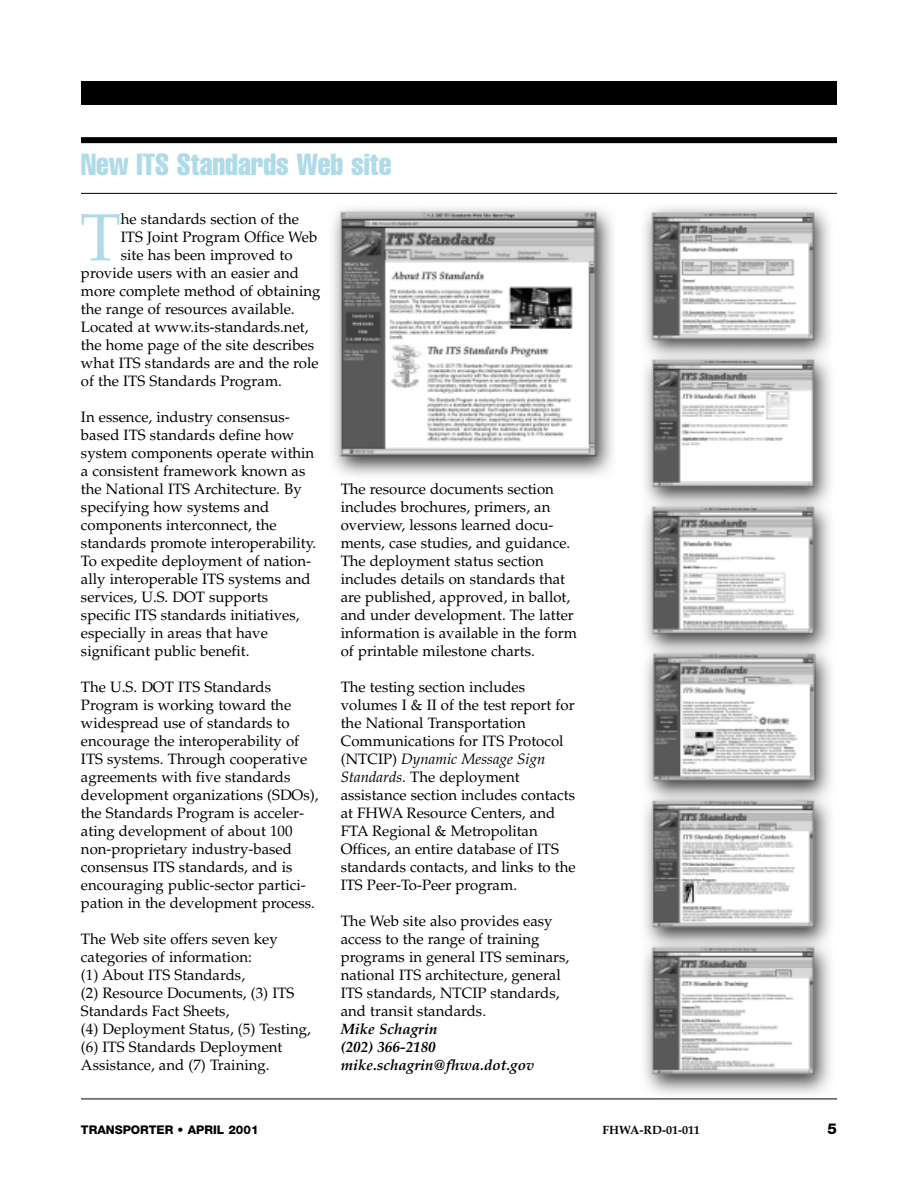
<style>
.page{position:relative;width:918px;height:1188px;background:#fff}
.page>*{position:absolute;margin:0;border:0;box-sizing:border-box;transform-origin:0 0}
.t1{font:66.9px "Palatino";color:#afdbe9}
.t2{font:extra-condensed 30px "Helvetica";color:#afdbe9}
.t3{font:15px/18px "Palatino";color:#000}
.t4{font:italic 700 15px/18px "Palatino";color:#000}
.t5{font:800 15px "Helvetica Neue";color:#000}
.t6{font:800 12px "Helvetica Neue";color:#000}
.t7{font:700 12px "Palatino";color:#000}
.s1{font-style:italic}
</style>
<div class="page">
<img style="left:332px;top:208px;width:281px;height:268px">
<img style="left:630px;top:207px;width:207px;height:892px">
<hr style="left:81px;top:1099px;width:756px;height:1px;background:#000">
<div style="left:81px;top:81px;width:756px;height:24px;background:#000"></div>
<div style="left:81px;top:137px;width:756px;height:6px;background:#000"></div>
<hr style="left:81px;top:193px;width:756px;height:1px;background:#000">
<h2 class="t2" style="left:81px;top:154px;width:312px">New ITS Standards Web site</h2>
<h1 class="t1" style="left:80px;top:211px;width:42px">T</h1>
<p class="t3" style="left:121px;top:212px;width:180px">he standards section of the</p>
<p class="t3" style="left:121px;top:230px;width:198px">ITS Joint Program Office Web</p>
<p class="t3" style="left:121px;top:248px;width:173px">site has been improved to</p>
<p class="t3" style="left:81px;top:266px;width:220px">provide users with an easier and</p>
<p class="t3" style="left:81px;top:284px;width:241px">more complete method of obtaining</p>
<p class="t3" style="left:81px;top:302px;width:215px">the range of resources available.</p>
<p class="t3" style="left:81px;top:320px;width:229px">Located at www.its-standards.net,</p>
<p class="t3" style="left:81px;top:338px;width:235px">the home page of the site describes</p>
<p class="t3" style="left:81px;top:356px;width:239px">what ITS standards are and the role</p>
<p class="t3" style="left:81px;top:374px;width:203px">of the ITS Standards Program.</p>
<p class="t3" style="left:81px;top:410px;width:237px">In essence, industry consensus&shy;based ITS standards define how system components operate within a consistent framework known as the National ITS Architecture. By specifying how systems and components interconnect, the standards promote interoperability.<br>To expedite deployment of nation&shy;ally interoperable ITS systems and services, U.S. DOT supports specific ITS standards initiatives, especially in areas that have significant public benefit.</p>
<p class="t3" style="left:81px;top:680px;width:239px">The U.S. DOT ITS Standards<br>Program is working toward the widespread use of standards to encourage the interoperability of<br>ITS systems. Through cooperative agreements with five standards development organizations (SDOs), the Standards Program is acceler&shy;ating development of about 100 non-proprietary industry-based consensus ITS standards, and is encouraging public-sector partici&shy;pation in the development process.</p>
<p class="t3" style="left:81px;top:932px;width:231px">The Web site offers seven key categories of information:<br>(1) About ITS Standards,<br>(2) Resource Documents, (3) ITS<br>Standards Fact Sheets,<br>(4) Deployment Status, (5) Testing, (6) ITS Standards Deployment<br>Assistance, and (7) Training.</p>
<p class="t3" style="left:341px;top:482px;width:238px">The resource documents section includes brochures, primers, an overview, lessons learned docu&shy;ments, case studies, and guidance.<br>The deployment status section includes details on standards that are published, approved, in ballot, and under development. The latter information is available in the form of printable milestone charts.</p>
<p class="t3" style="left:341px;top:680px;width:236px">The testing section includes volumes I &amp; II of the test report for the National Transportation<br>Communications for ITS Protocol (NTCIP) <span class="s1">Dynamic Message Sign<br>Standards.</span> The deployment assistance section includes contacts at FHWA Resource Centers, and<br>FTA Regional &amp; Metropolitan<br>Offices, an entire database of ITS standards contacts, and links to the<br>ITS Peer-To-Peer program.</p>
<p class="t3" style="left:341px;top:914px;width:230px">The Web site also provides easy access to the range of training programs in general ITS seminars, national ITS architecture, general<br>ITS standards, NTCIP standards, and transit standards.</p>
<p class="t4" style="left:341px;top:1022px;width:195px">Mike Schagrin<br>(202) 366-2180 mike.schagrin@fhwa.dot.gov</p>
<p class="t6" style="left:81px;top:1126px;width:179px">TRANSPORTER • APRIL 2001</p>
<p class="t7" style="left:603px;top:1125px;width:99px">FHWA-RD-01-011</p>
<p class="t5" style="left:828px;top:1123px;width:11px">5</p>
</div>
